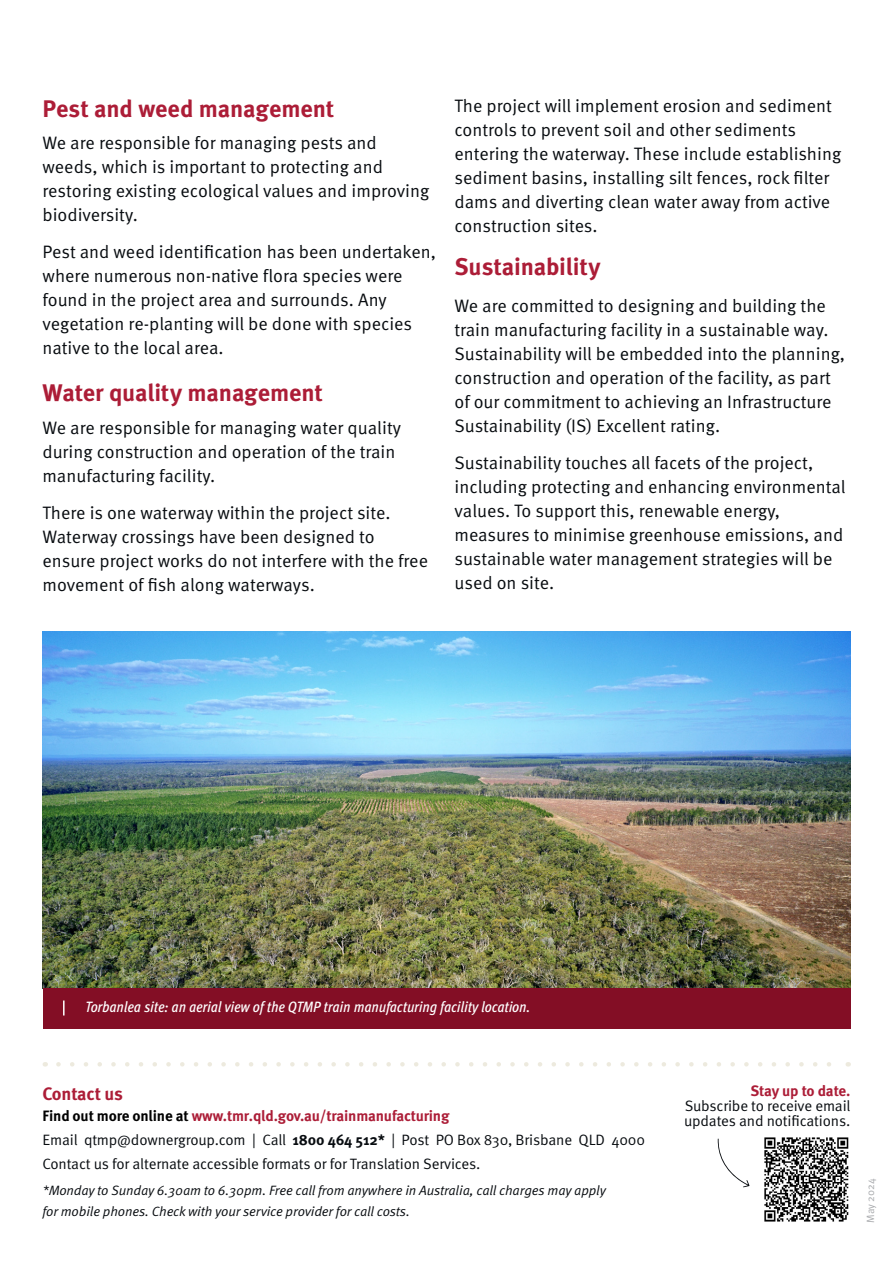
<style>
.page{position:relative;width:893px;height:1263px;background:#fff}
.page>*{position:absolute;margin:0;border:0;box-sizing:border-box;transform-origin:0 0}
.t1{font:700 24px "Meta Pro";letter-spacing:-.01em;color:#ac1d37}
.t2{font:18px/24px "Meta Pro Norm";color:#080c10}
.t3{font:700 18px "Meta Pro";letter-spacing:-.01em;color:#ac1d37}
.t4{font:15px/24px "Meta Pro Norm";letter-spacing:-.01em;color:#080c10}
.t5{font:italic 500 condensed 15px "Meta Pro";color:#fff}
.t6{font:700 15px "Meta Pro";letter-spacing:-.01em;color:#ac1d37}
.t7{font:13.5px/21px "Meta Pro Norm Ita";letter-spacing:-.01em;color:#080c10}
.t8{font:10.5px "Meta Pro Norm";letter-spacing:-.005em;color:#a7a9ac}
.s1{color:#000}
.s2{font-family:"Meta Pro";font-weight:700}
</style>
<div class="page">
<svg style="left:58px;top:1062px;width:773px;height:4px"></svg>
<img style="left:764px;top:1137px;width:85px;height:85px">
<svg style="left:718px;top:1138px;width:31px;height:49px"></svg>
<img style="left:43px;top:631px;width:807px;height:357px">
<div style="left:43px;top:988px;width:807px;height:40px;background:#830e25"></div>
<svg style="left:63px;top:1000px;width:2px;height:15px"></svg>
<h1 class="t1" style="left:43px;top:90px;width:293px">Pest and weed management</h1>
<p class="t2" style="left:43px;top:130px;width:388px">We are responsible for managing pests and weeds, which is important to protecting and restoring existing ecological values and improving biodiversity.</p>
<p class="t2" style="left:43px;top:239px;width:395px">Pest and weed identification has been undertaken, where numerous non-native flora species were found in the project area and surrounds. Any vegetation re-planting will be done with species native to the local area.</p>
<h1 class="t1" style="left:43px;top:374px;width:282px">Water quality management</h1>
<p class="t2" style="left:43px;top:414px;width:360px">We are responsible for managing water quality during construction and operation of the train manufacturing facility.</p>
<p class="t2" style="left:43px;top:499px;width:387px">There is one waterway within the project site.<br>Waterway crossings have been designed to ensure project works do not interfere with the free movement of fish along waterways.</p>
<p class="t2" style="left:454px;top:93px;width:388px">The project will implement erosion and sediment controls to prevent soil and other sediments entering the waterway. These include establishing sediment basins, installing silt fences, rock filter dams and diverting clean water away from active construction sites.</p>
<h1 class="t1" style="left:454px;top:248px;width:148px">Sustainability</h1>
<p class="t2" style="left:454px;top:293px;width:392px">We are committed to designing and building the train manufacturing facility in a sustainable way.<br>Sustainability will be embedded into the planning, construction and operation of the facility, as part of our commitment to achieving an Infrastructure Sustainability (IS) Excellent rating.</p>
<p class="t2" style="left:454px;top:449px;width:393px">Sustainability touches all facets of the project, including protecting and enhancing environmental values. To support this, renewable energy, measures to minimise greenhouse emissions, and sustainable water management strategies will be used on site.</p>
<p class="t5" style="left:85px;top:995px;width:447px">Torbanlea site: an aerial view of the QTMP train manufacturing facility location.</p>
<p class="t3" style="left:43px;top:1079px;width:82px">Contact us</p>
<p class="t6" style="left:43px;top:1104px;width:408px"><span class="s1">Find out more online at</span> www.tmr.qld.gov.au/trainmanufacturing</p>
<p class="t4" style="left:43px;top:1127px;width:604px">Email qtmp@downergroup.com | Call <span class="s2">1800 464 512*</span> | Post PO Box 830, Brisbane QLD 4000<br>Contact us for alternate accessible formats or for Translation Services.</p>
<p class="t7" style="left:43px;top:1179px;width:565px">*Monday to Sunday 6.30am to 6.30pm. Free call from anywhere in Australia, call charges may apply for mobile phones. Check with your service provider for call costs.</p>
<p class="t6" style="left:750px;top:1078px;width:101px">Stay up to date.</p>
<p class="t4" style="left:684px;top:1097px;width:168px;line-height:15px">Subscribe to receive email updates and notifications.</p>
<p class="t8" style="left:863px;top:1223px;width:46px;rotate:-90deg">May 2024</p>
</div>
